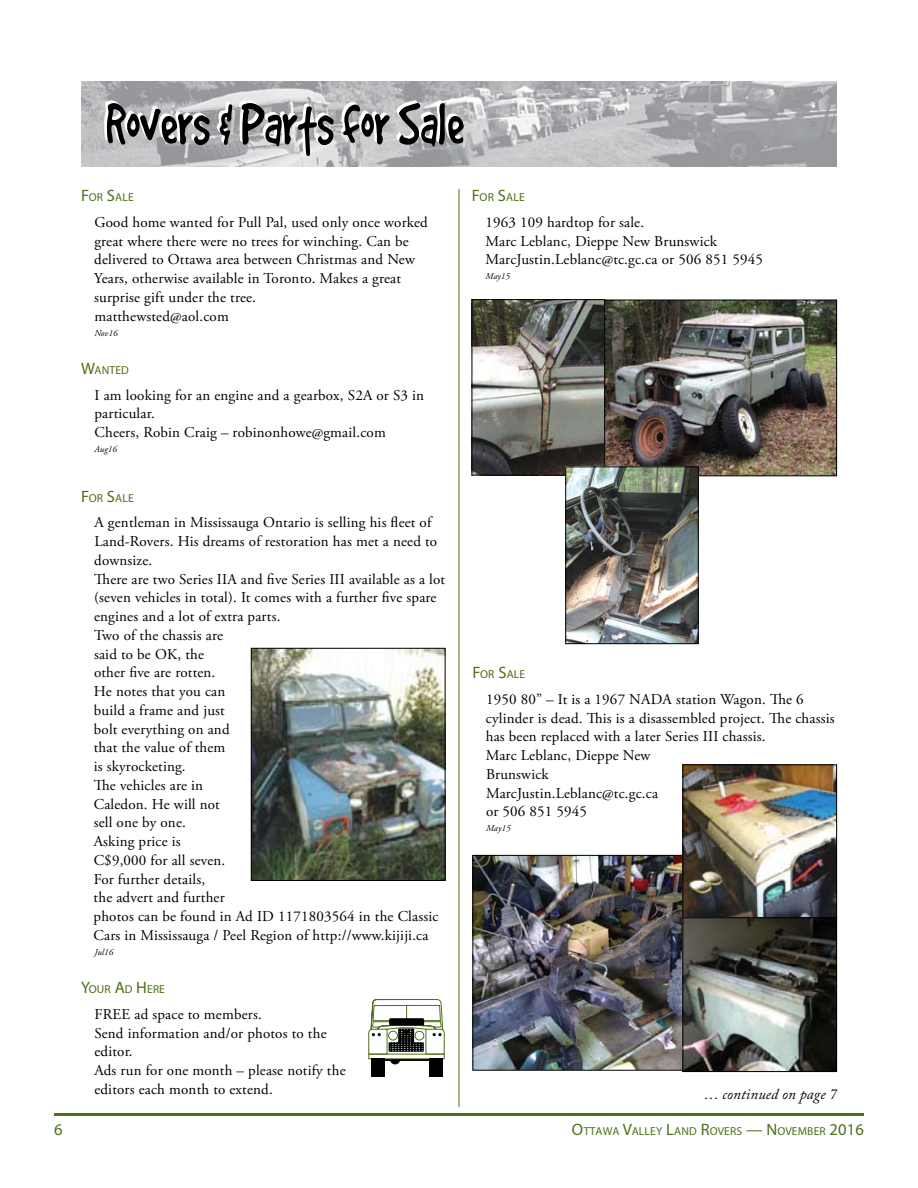
<style>
.page{position:relative;width:918px;height:1188px;background:#fff}
.page>*{position:absolute;margin:0;border:0;box-sizing:border-box;transform-origin:0 0}
.t1{font:15px/18.8px "Adobe Garamond Pro";letter-spacing:.01em;color:#000}
.t2{font:italic 15px "Adobe Caslon Pro";letter-spacing:.01em;color:#000}
.t3{font:11.55px "Myriad Pro";letter-spacing:.015em;color:#4f6e18}
.t4{font:italic 9px "Adobe Garamond Pro";letter-spacing:.01em;color:#000}
.s1{font-size:16.5px}
</style>
<div class="page">
<hr style="left:54px;top:1113px;width:810px;height:3px;background:#4f6e18">
<img style="left:81px;top:81px;width:756px;height:86px">
<svg style="left:104px;top:98px;width:106px;height:50px"></svg>
<svg style="left:216px;top:101px;width:16px;height:44px"></svg>
<svg style="left:238px;top:98px;width:96px;height:58px"></svg>
<svg style="left:340px;top:99px;width:124px;height:49px"></svg>
<hr style="left:459px;top:189px;width:1px;height:918px;background:#4f6e18">
<div style="left:372px;top:1059px;width:13px;height:18px;background:#000"></div>
<div style="left:430px;top:1059px;width:13px;height:18px;background:#000"></div>
<svg style="left:368px;top:999px;width:77px;height:65px"></svg>
<img style="left:605px;top:302px;width:230px;height:172px">
<div style="left:602px;top:300px;width:235px;height:176px;border:1px solid #000"></div>
<img style="left:474px;top:301px;width:129px;height:173px">
<div style="left:472px;top:299px;width:133px;height:177px;border:1px solid #000"></div>
<img style="left:567px;top:468px;width:130px;height:174px">
<div style="left:565px;top:466px;width:134px;height:178px;border:1px solid #000"></div>
<img style="left:474px;top:857px;width:208px;height:212px">
<div style="left:472px;top:855px;width:215px;height:216px;border:1px solid #000"></div>
<img style="left:684px;top:766px;width:151px;height:304px">
<div style="left:682px;top:764px;width:155px;height:155px;border:1px solid #000"></div>
<div style="left:682px;top:917px;width:155px;height:155px;border:1px solid #000"></div>
<img style="left:253px;top:650px;width:191px;height:229px">
<div style="left:251px;top:648px;width:195px;height:233px;border:1px solid #000"></div>
<p class="t3" style="left:81px;top:190px;width:54px"><span class="s1">F</span>OR <span class="s1">S</span>ALE</p>
<p class="t1" style="left:94px;top:213px;width:335px">Good home wanted for Pull Pal, used only once worked great where there were no trees for winching. Can be delivered to Ottawa area between Christmas and New Years, otherwise available in Toronto. Makes a great surprise gift under the tree.<br>matthewsted@aol.com</p>
<p class="t4" style="left:94px;top:327px;width:25px">Nov16</p>
<p class="t3" style="left:81px;top:363px;width:49px"><span class="s1">W</span>ANTED</p>
<p class="t1" style="left:94px;top:386px;width:331px">I am looking for an engine and a gearbox, S2A or S3 in particular.<br>Cheers, Robin Craig – robinonhowe@gmail.com</p>
<p class="t4" style="left:94px;top:444px;width:24px">Aug16</p>
<p class="t3" style="left:81px;top:491px;width:54px"><span class="s1">F</span>OR <span class="s1">S</span>ALE</p>
<p class="t1" style="left:94px;top:514px;width:353px">A gentleman in Mississauga Ontario is selling his fleet of<br>Land-Rovers. His dreams of restoration has met a need to downsize.<br>There are two Series IIA and five Series III available as a lot (seven vehicles in total). It comes with a further five spare engines and a lot of extra parts.<br>Two of the chassis are<br>said to be OK, the<br>other five are rotten.<br>He notes that you can<br>build a frame and just<br>bolt everything on and<br>that the value of them<br>is skyrocketing.<br>The vehicles are in<br>Caledon. He will not<br>sell one by one.<br>Asking price is<br>C$9,000 for all seven.<br>For further details,<br>the advert and further<br>photos can be found in Ad ID 1171803564 in the Classic<br>Cars in Mississauga / Peel Region of http://www.kijiji.ca</p>
<p class="t4" style="left:94px;top:947px;width:20px">Jul16</p>
<p class="t3" style="left:81px;top:982px;width:86px"><span class="s1">Y</span>OUR <span class="s1">A</span>D <span class="s1">H</span>ERE</p>
<p class="t1" style="left:94px;top:1005px;width:253px">FREE ad space to members.<br>Send information and/or photos to the editor.<br>Ads run for one month – please notify the editors each month to extend.</p>
<p class="t3" style="left:472px;top:190px;width:54px"><span class="s1">F</span>OR <span class="s1">S</span>ALE</p>
<p class="t1" style="left:485px;top:213px;width:279px">1963 109 hardtop for sale.<br>Marc Leblanc, Dieppe New Brunswick<br>MarcJustin.Leblanc@tc.gc.ca or 506 851 5945</p>
<p class="t4" style="left:485px;top:271px;width:26px">May15</p>
<p class="t3" style="left:472px;top:667px;width:54px"><span class="s1">F</span>OR <span class="s1">S</span>ALE</p>
<p class="t1" style="left:486px;top:690px;width:350px">1950 80” – It is a 1967 NADA station Wagon. The 6 cylinder is dead. This is a disassembled project. The chassis has been replaced with a later Series III chassis.<br>Marc Leblanc, Dieppe New<br>Brunswick<br>MarcJustin.Leblanc@tc.gc.ca<br>or 506 851 5945</p>
<p class="t4" style="left:486px;top:823px;width:26px">May15</p>
<p class="t2" style="left:704px;top:1085px;width:134px">… continued on page 7</p>
<p class="t3" style="left:572px;top:1124px;width:294px"><span class="s1">O</span>TTAWA <span class="s1">V</span>ALLEY <span class="s1">L</span>AND <span class="s1">R</span>OVERS <span class="s1">— N</span> OVEMBER <span class="s1">2016</span></p>
</div>
